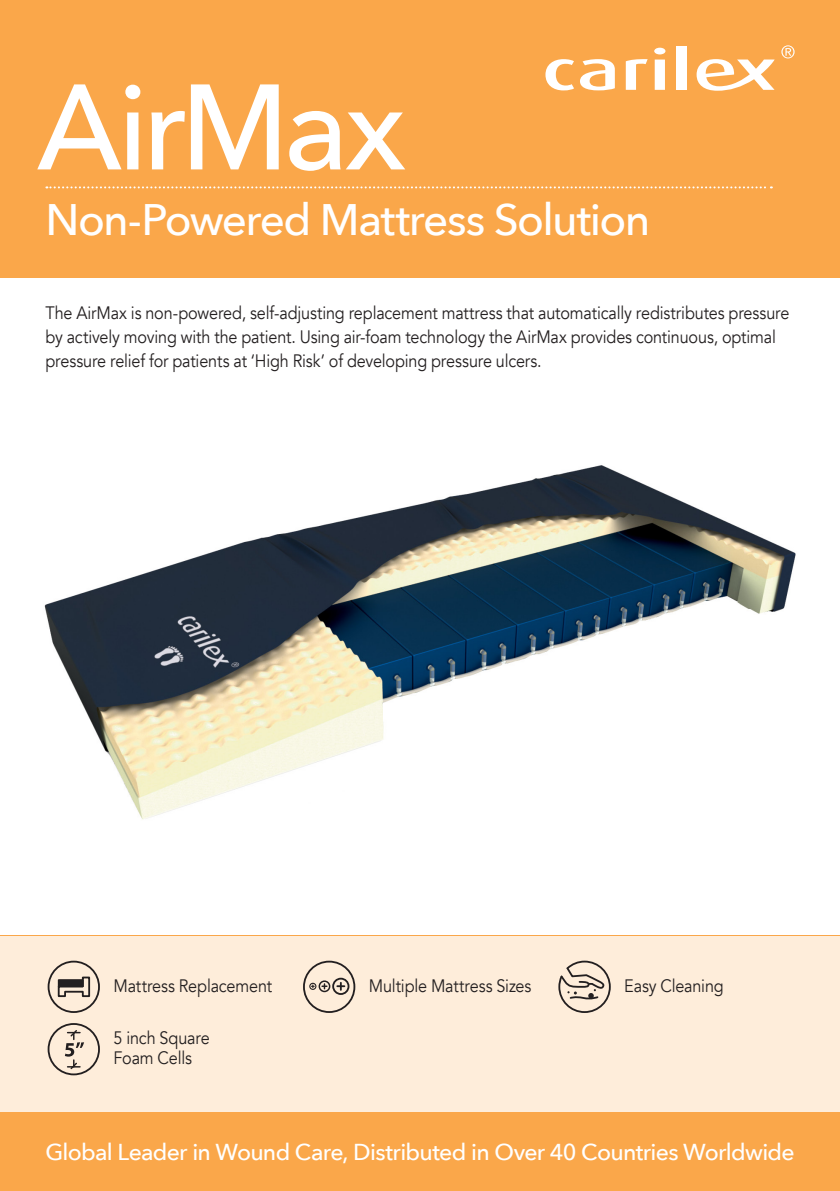
<style>
.page{position:relative;width:840px;height:1191px;background:#fff}
.page>*{position:absolute;margin:0;border:0;box-sizing:border-box;transform-origin:0 0}
.t1{font:500 120px "Avenir Next";letter-spacing:-.045em;color:#fff}
.t2{font:500 44px "Avenir Next";letter-spacing:-.035em;color:#fff}
.t3{font:500 23px "Avenir Next";letter-spacing:-.03em;color:#fff}
.t4{font:18px/24px "Avenir";letter-spacing:-.01em;color:#231f20;scale:.9 1}
</style>
<div class="page">
<div style="left:0;top:0;width:839px;height:278px;background:#faa74a"></div>
<svg style="left:545px;top:59px;width:28px;height:31px"></svg>
<svg style="left:580px;top:59px;width:34px;height:31px"></svg>
<svg style="left:625px;top:59px;width:22px;height:31px"></svg>
<div style="left:653px;top:48px;width:12px;height:6px;background:#fff;border-radius:50%"></div>
<div style="left:654px;top:60px;width:10px;height:30px;background:#fff"></div>
<div style="left:676px;top:46px;width:10px;height:44px;background:#fff"></div>
<svg style="left:696px;top:59px;width:78px;height:32px"></svg>
<svg style="left:781px;top:45px;width:13px;height:13px"></svg>
<img style="left:44px;top:465px;width:752px;height:355px">
<svg style="left:46px;top:186px;width:725px;height:2px"></svg>
<div style="left:0;top:935px;width:839px;height:256px;background:#faa74a"></div>
<div style="left:0;top:935px;width:839px;height:176px;background:#feedda"></div>
<svg style="left:57px;top:976px;width:34px;height:22px"></svg>
<div style="left:59px;top:980px;width:24px;height:6px;background:#231f20"></div>
<div style="left:58px;top:979px;width:26px;height:8px;border:2px solid #231f20"></div>
<div style="left:48px;top:960px;width:52px;height:53px;border:2px solid #231f20;border-radius:50%"></div>
<div style="left:303px;top:960px;width:52px;height:53px;border:2px solid #231f20;border-radius:50%"></div>
<div style="left:309px;top:982px;width:7px;height:8px;border:1px solid #231f20;border-radius:50%"></div>
<div style="left:318px;top:980px;width:12px;height:12px;border:1px solid #231f20;border-radius:50%"></div>
<svg style="left:322px;top:984px;width:5px;height:4px"></svg>
<div style="left:332px;top:977px;width:17px;height:18px;border:2px solid #231f20;border-radius:50%"></div>
<svg style="left:337px;top:982px;width:7px;height:8px"></svg>
<svg style="left:558px;top:960px;width:53px;height:53px"></svg>
<div style="left:48px;top:1023px;width:52px;height:52px;border:2px solid #231f20;border-radius:50%"></div>
<svg style="left:65px;top:1030px;width:19px;height:40px"></svg>
<h1 class="t1" style="left:37px;top:25px;width:371px">AirMax</h1>
<h2 class="t2" style="left:45px;top:183px;width:606px">Non-Powered Mattress Solution</h2>
<p class="t4" style="left:45px;top:301px;width:827px">The AirMax is non-powered, self-adjusting replacement mattress that automatically redistributes pressure by actively moving with the patient. Using air-foam technology the AirMax provides continuous, optimal pressure relief for patients at ‘High Risk’ of developing pressure ulcers.</p>
<p class="t4" style="left:113px;top:973px;width:178px">Mattress Replacement</p>
<p class="t4" style="left:369px;top:973px;width:182px">Multiple Mattress Sizes</p>
<p class="t4" style="left:624px;top:973px;width:112px">Easy Cleaning</p>
<p class="t4" style="left:113px;top:1028px;width:108px;line-height:20px">5 inch Square<br>Foam Cells</p>
<p class="t3" style="left:45px;top:1132px;width:750px">Global Leader in Wound Care, Distributed in Over 40 Countries Worldwide</p>
</div>
